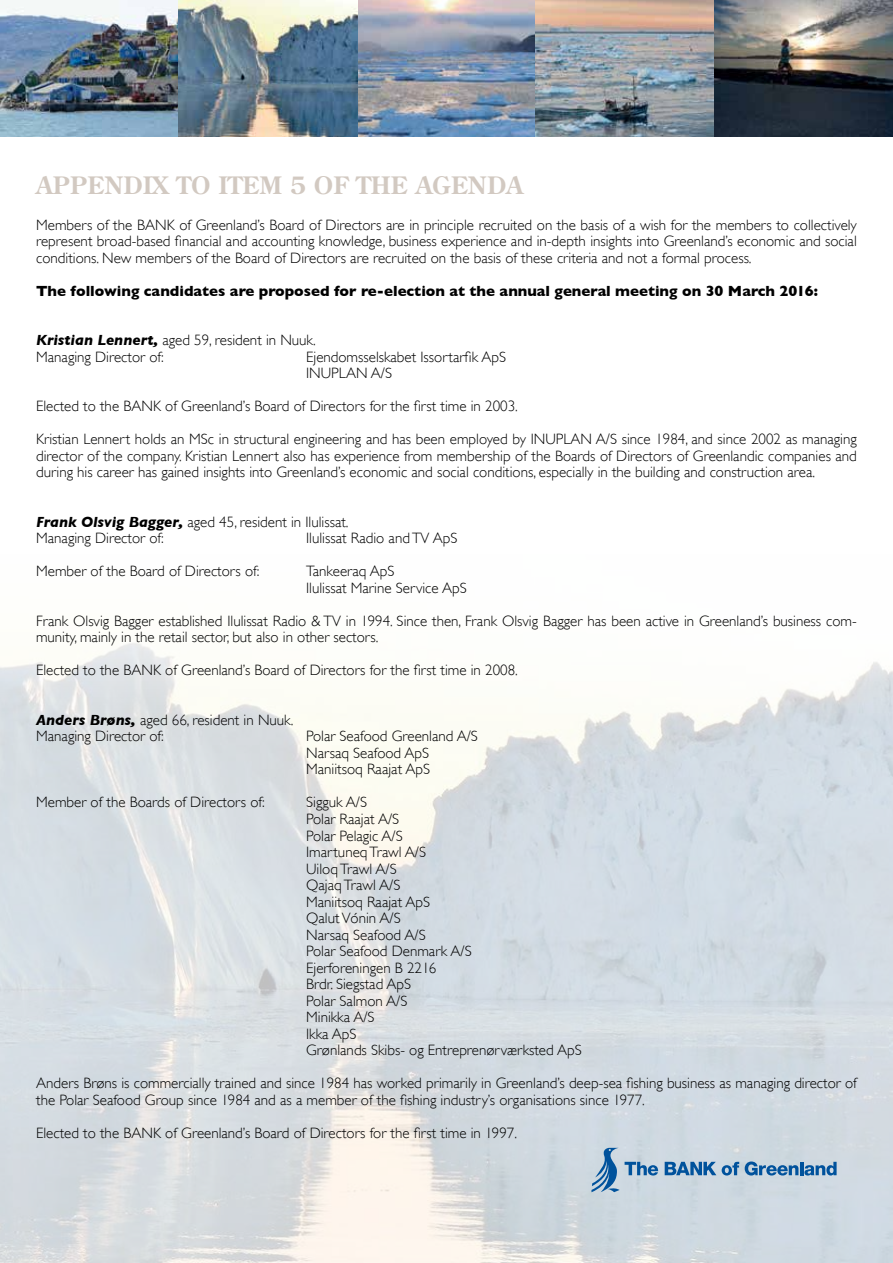
<style>
.page{position:relative;width:893px;height:1263px;background:#fff}
.page>*{position:absolute;margin:0;border:0;box-sizing:border-box;transform-origin:0 0}
.t1{font:700 24px "Century Old Style Std";color:#d2c9c1}
.t2{font:300 15px/16.5px "Gill Sans";color:#000}
.t3{font:700 15px "Gill Sans";color:#000}
.s1{font-weight:700;font-style:italic}
</style>
<div class="page">
<img style="left:0;top:643px;width:893px;height:620px">
<img style="left:0;top:0;width:893px;height:136px">
<svg style="left:591px;top:1148px;width:67px;height:44px;background:#9db9d0"></svg>
<svg style="left:665px;top:1162px;width:51px;height:13px"></svg>
<svg style="left:722px;top:1162px;width:17px;height:13px"></svg>
<svg style="left:745px;top:1161px;width:92px;height:14px"></svg>
<h1 class="t1" style="left:36px;top:169px;width:488px">APPENDIX TO ITEM 5 OF THE AGENDA</h1>
<p class="t2" style="left:36px;top:217px;width:822px;text-align:justify">Members of the BANK of Greenland’s Board of Directors are in principle recruited on the basis of a wish for the members to collectively represent broad-based financial and accounting knowledge, business experience and in-depth insights into Greenland’s economic and social conditions. New members of the Board of Directors are recruited on the basis of these criteria and not a formal process.</p>
<p class="t3" style="left:36px;top:282px;width:783px">The following candidates are proposed for re-election at the annual general meeting on 30 March 2016:</p>
<p class="t2" style="left:36px;top:332px;width:281px"><span class="s1">Kristian Lennert,</span> aged 59, resident in Nuuk.<br>Managing Director of:</p>
<p class="t2" style="left:306px;top:349px;width:201px">Ejendomsselskabet Issortarfik ApS<br>INUPLAN A/S</p>
<p class="t2" style="left:36px;top:398px;width:483px">Elected to the BANK of Greenland’s Board of Directors for the first time in 2003.</p>
<p class="t2" style="left:36px;top:431px;width:822px;text-align:justify">Kristian Lennert holds an MSc in structural engineering and has been employed by INUPLAN A/S since 1984, and since 2002 as managing director of the company. Kristian Lennert also has experience from membership of the Boards of Directors of Greenlandic companies and during his career has gained insights into Greenland’s economic and social conditions, especially in the building and construction area.</p>
<p class="t2" style="left:36px;top:514px;width:314px"><span class="s1">Frank Olsvig Bagger,</span> aged 45, resident in Ilulissat.<br>Managing Director of:</p>
<p class="t2" style="left:306px;top:530px;width:153px">Ilulissat Radio and TV ApS</p>
<p class="t2" style="left:36px;top:563px;width:225px">Member of the Board of Directors of:</p>
<p class="t2" style="left:306px;top:563px;width:162px">Tankeeraq ApS<br>Ilulissat Marine Service ApS</p>
<p class="t2" style="left:36px;top:613px;width:822px">Frank Olsvig Bagger established Ilulissat Radio &amp; TV in 1994. Since then, Frank Olsvig Bagger has been active in Greenland’s business com&shy;munity, mainly in the retail sector, but also in other sectors.</p>
<p class="t2" style="left:36px;top:662px;width:483px">Elected to the BANK of Greenland’s Board of Directors for the first time in 2008.</p>
<p class="t2" style="left:36px;top:712px;width:259px"><span class="s1">Anders Brøns,</span> aged 66, resident in Nuuk.<br>Managing Director of:</p>
<p class="t2" style="left:306px;top:728px;width:173px">Polar Seafood Greenland A/S<br>Narsaq Seafood ApS<br>Maniitsoq Raajat ApS</p>
<p class="t2" style="left:36px;top:794px;width:230px">Member of the Boards of Directors of:</p>
<p class="t2" style="left:306px;top:794px;width:277px">Sigguk A/S<br>Polar Raajat A/S<br>Polar Pelagic A/S<br>Imartuneq Trawl A/S<br>Uiloq Trawl A/S<br>Qajaq Trawl A/S<br>Maniitsoq Raajat ApS<br>Qalut Vónin A/S<br>Narsaq Seafood A/S<br>Polar Seafood Denmark A/S<br>Ejerforeningen B 2216<br>Brdr. Siegstad ApS<br>Polar Salmon A/S<br>Minikka A/S<br>Ikka ApS<br>Grønlands Skibs- og Entreprenørværksted ApS</p>
<p class="t2" style="left:36px;top:1075px;width:822px">Anders Brøns is commercially trained and since 1984 has worked primarily in Greenland’s deep-sea fishing business as managing director of the Polar Seafood Group since 1984 and as a member of the fishing industry’s organisations since 1977.</p>
<p class="t2" style="left:36px;top:1124px;width:482px">Elected to the BANK of Greenland’s Board of Directors for the first time in 1997.</p>
</div>
